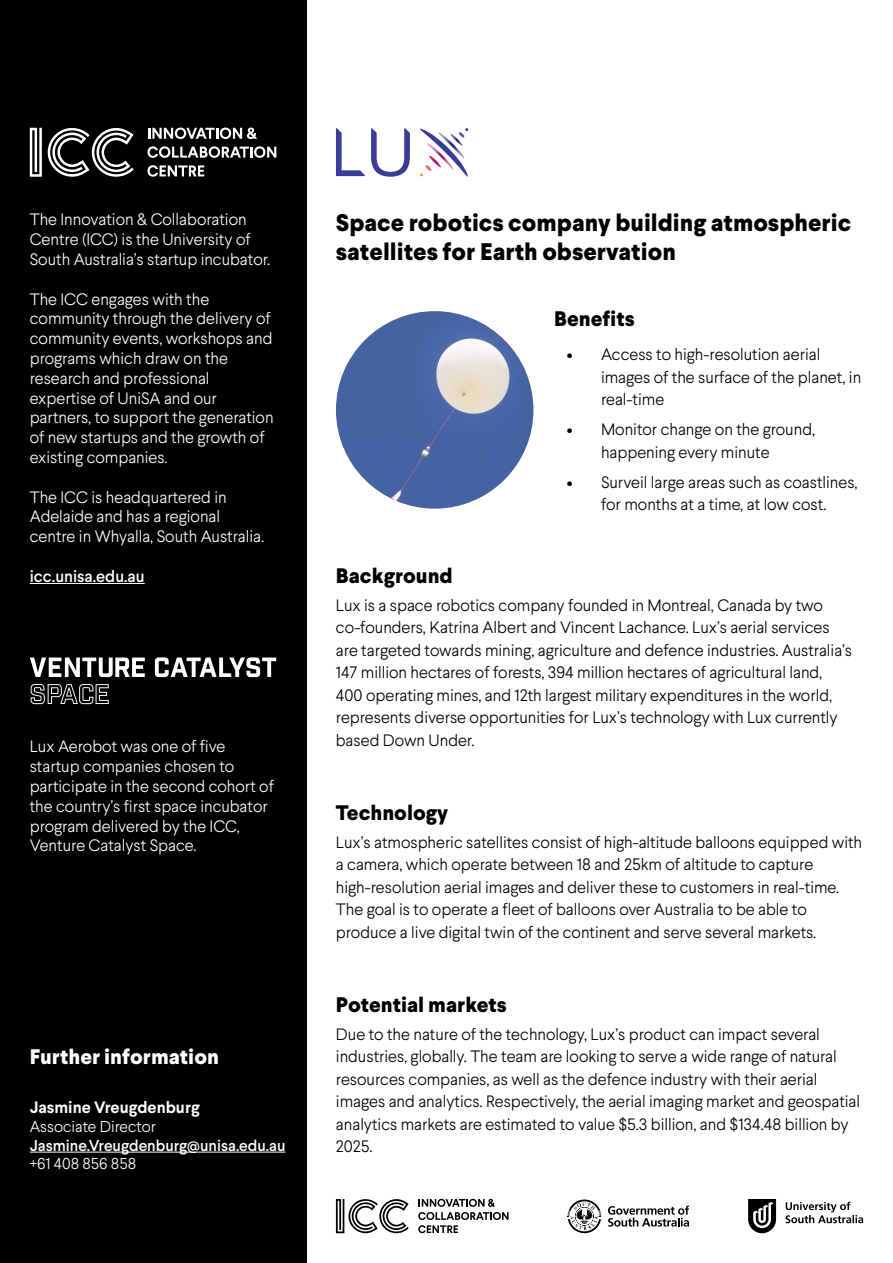
<style>
.page{position:relative;width:893px;height:1263px;background:#fff}
.page>*{position:absolute;margin:0;border:0;box-sizing:border-box;transform-origin:0 0}
.t1{font:800 24px/28.8px "Larsseit";color:#000}
.t2{font:800 21px "Larsseit";color:#000}
.t3{font:800 21px "Larsseit";color:#fff}
.t4{font:300 16.5px/22.5px "Larsseit";color:#000}
.t5{font:300 16.5px/19.8px "Larsseit";color:#fff}
.t6{font:700 16.5px "Larsseit";color:#fff}
.t7{font:500 16.5px "Larsseit";color:#fff}
.t8{font:500 15.75px "Larsseit";color:#fff}
.t9{font:300 15.75px "Larsseit";color:#fff}
</style>
<div class="page">
<div style="left:0;top:0;width:306px;height:1263px;background:#000"></div>
<hr style="left:30px;top:583px;width:115px;height:1px;background:#fff">
<svg style="left:371px;top:128px;width:39px;height:49px"></svg>
<svg style="left:336px;top:128px;width:29px;height:48px"></svg>
<svg style="left:420px;top:128px;width:48px;height:49px"></svg>
<svg style="left:30px;top:128px;width:12px;height:49px"></svg>
<svg style="left:48px;top:128px;width:86px;height:49px"></svg>
<svg style="left:148px;top:128px;width:109px;height:11px"></svg>
<svg style="left:147px;top:146px;width:129px;height:12px"></svg>
<svg style="left:147px;top:165px;width:57px;height:12px"></svg>
<svg style="left:785px;top:1202px;width:78px;height:21px"></svg>
<svg style="left:748px;top:1199px;width:28px;height:34px"></svg>
<svg style="left:608px;top:1205px;width:81px;height:21px"></svg>
<svg style="left:568px;top:1199px;width:33px;height:34px"></svg>
<svg style="left:336px;top:1199px;width:73px;height:34px"></svg>
<svg style="left:418px;top:1199px;width:90px;height:34px"></svg>
<img style="left:336px;top:311px;width:197px;height:198px;border-radius:99px">
<hr style="left:30px;top:1152px;width:255px;height:1px;background:#fff">
<svg style="left:31px;top:684px;width:78px;height:20px"></svg>
<svg style="left:30px;top:657px;width:246px;height:20px"></svg>
<p class="t5" style="left:30px;top:209px;width:242px">The Innovation &amp; Collaboration<br>Centre (ICC) is the University of<br>South Australia’s startup incubator.</p>
<p class="t5" style="left:30px;top:289px;width:245px">The ICC engages with the community through the delivery of community events, workshops and programs which draw on the research and professional expertise of UniSA and our partners, to support the generation of new startups and the growth of existing companies.</p>
<p class="t5" style="left:30px;top:487px;width:236px">The ICC is headquartered in<br>Adelaide and has a regional centre in Whyalla, South Australia.</p>
<p class="t7" style="left:30px;top:565px;width:116px">icc.unisa.edu.au</p>
<p class="t5" style="left:30px;top:736px;width:246px">Lux Aerobot was one of five startup companies chosen to participate in the second cohort of the country’s first space incubator program delivered by the ICC,<br>Venture Catalyst Space.</p>
<p class="t3" style="left:30px;top:1042px;width:191px">Further information</p>
<p class="t6" style="left:30px;top:1096px;width:171px">Jasmine Vreugdenburg</p>
<p class="t9" style="left:30px;top:1116px;width:128px">Associate Director</p>
<p class="t8" style="left:30px;top:1135px;width:257px">Jasmine.Vreugdenburg@unisa.edu.au</p>
<p class="t9" style="left:30px;top:1154px;width:108px">+61 408 856 858</p>
<h1 class="t1" style="left:336px;top:208px;width:517px">Space robotics company building atmospheric satellites for Earth observation</h1>
<p class="t2" style="left:554px;top:305px;width:82px">Benefits</p>
<p class="t2" style="left:336px;top:562px;width:118px">Background</p>
<p class="t4" style="left:601px;top:343px;width:262px;text-indent:-34px">• Access to high-resolution aerial images of the surface of the planet, in real-time</p>
<p class="t4" style="left:601px;top:418px;width:216px;text-indent:-34px">• Monitor change on the ground, happening every minute</p>
<p class="t4" style="left:567px;top:471px;width:292px;text-align:center">• Surveil large areas such as coastlines, for months at a time, at low cost.</p>
<p class="t4" style="left:336px;top:593px;width:518px">Lux is a space robotics company founded in Montreal, Canada by two co-founders, Katrina Albert and Vincent Lachance. Lux’s aerial services are targeted towards mining, agriculture and defence industries. Australia’s 147 million hectares of forests, 394 million hectares of agricultural land, 400 operating mines, and 12th largest military expenditures in the world, represents diverse opportunities for Lux’s technology with Lux currently based Down Under.</p>
<p class="t2" style="left:336px;top:799px;width:114px">Technology</p>
<p class="t4" style="left:336px;top:830px;width:528px">Lux’s atmospheric satellites consist of high-altitude balloons equipped with a camera, which operate between 18 and 25km of altitude to capture high-resolution aerial images and deliver these to customers in real-time.<br>The goal is to operate a fleet of balloons over Australia to be able to produce a live digital twin of the continent and serve several markets.</p>
<p class="t2" style="left:336px;top:991px;width:172px">Potential markets</p>
<p class="t4" style="left:336px;top:1022px;width:526px">Due to the nature of the technology, Lux’s product can impact several industries, globally. The team are looking to serve a wide range of natural resources companies, as well as the defence industry with their aerial images and analytics. Respectively, the aerial imaging market and geospatial analytics markets are estimated to value $5.3 billion, and $134.48 billion by 2025.</p>
</div>
